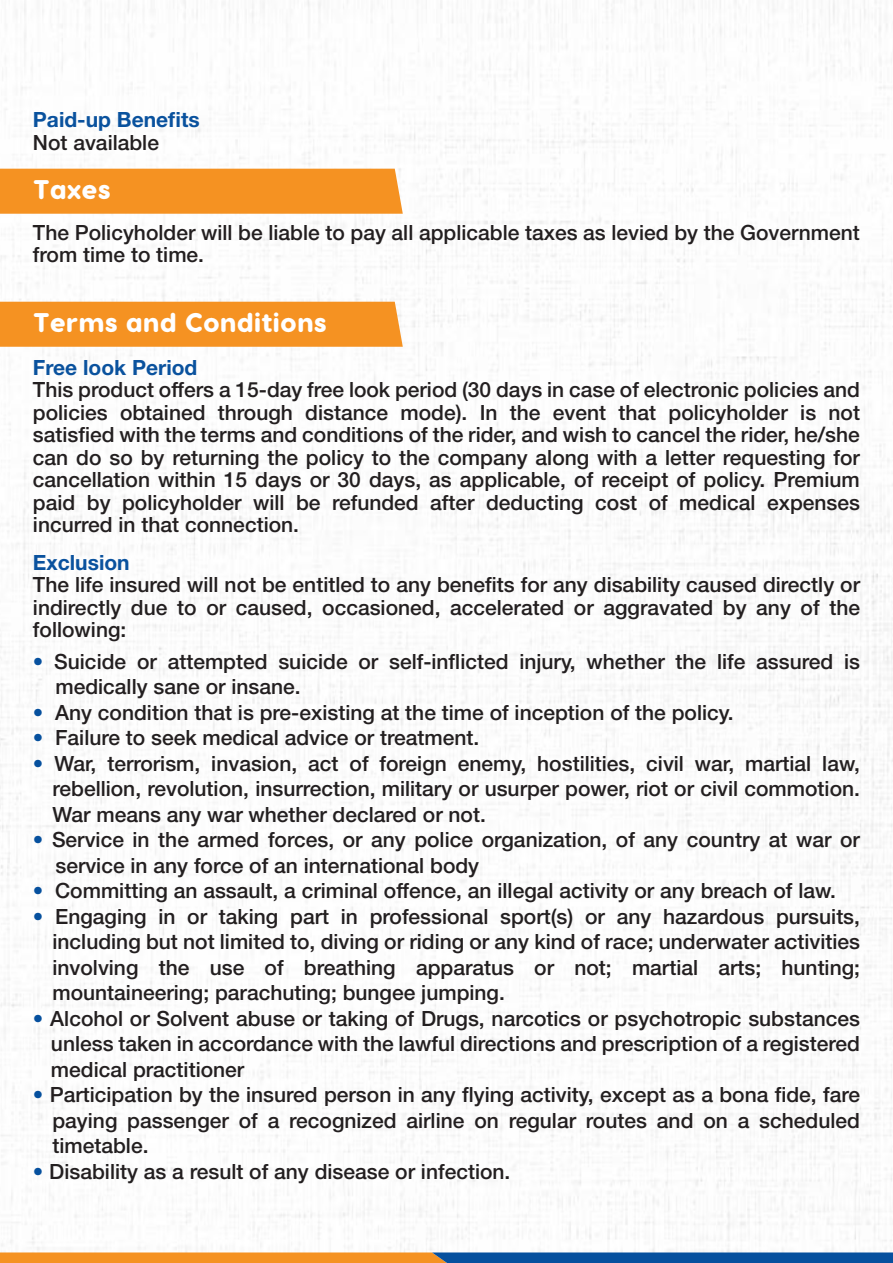
<style>
.page{position:relative;width:893px;height:1263px;background:#fff}
.page>*{position:absolute;margin:0;border:0;box-sizing:border-box;transform-origin:0 0}
.t1{font:800 27px "Visby Round CF";color:#fff}
.t2{font:500 21px/25.5px "Helvetica Neue LT Std";color:#231f20;text-align:justify}
.t3{font:700 21px "Helvetica Neue LT Std";color:#0a529e}
.s1{color:#06509e}
</style>
<div class="page">
<img style="left:0;top:0;width:893px;height:1252px">
<svg style="left:0;top:1252px;width:893px;height:11px;background:#817667"></svg>
<div style="left:0;top:169px;width:403px;height:45px;background:#f59222"></div>
<div style="left:0;top:302px;width:403px;height:45px;background:#f59222"></div>
<p class="t3" style="left:33px;top:107px;width:168px">Paid-up Benefits</p>
<p class="t2" style="left:33px;top:129px;width:128px">Not available</p>
<p class="t1" style="left:33px;top:172px;width:79px">Taxes</p>
<p class="t2" style="left:33px;top:221px;width:828px;line-height:22.5px">The Policyholder will be liable to pay all applicable taxes as levied by the Government from time to time.</p>
<p class="t1" style="left:33px;top:305px;width:295px">Terms and Conditions</p>
<p class="t3" style="left:33px;top:354px;width:166px">Free look Period</p>
<p class="t2" style="left:33px;top:378px;width:829px;line-height:22.5px">This product offers a 15-day free look period (30 days in case of electronic policies and policies obtained through distance mode). In the event that policyholder is not satisfied with the terms and conditions of the rider, and wish to cancel the rider, he/she can do so by returning the policy to the company along with a letter requesting for cancellation within 15 days or 30 days, as applicable, of receipt of policy. Premium paid by policyholder will be refunded after deducting cost of medical expenses incurred in that connection.</p>
<p class="t3" style="left:33px;top:549px;width:98px">Exclusion</p>
<p class="t2" style="left:33px;top:573px;width:829px;line-height:22.5px">The life insured will not be entitled to any benefits for any disability caused directly or indirectly due to or caused, occasioned, accelerated or aggravated by any of the following:</p>
<p class="t2" style="left:55px;top:648px;width:806px;text-indent:-22px"><span class="s1">•</span> Suicide or attempted suicide or self-inflicted injury, whether the life assured is medically sane or insane.</p>
<p class="t2" style="left:33px;top:699px;width:702px"><span class="s1">•</span> Any condition that is pre-existing at the time of inception of the policy.</p>
<p class="t2" style="left:33px;top:725px;width:448px"><span class="s1">•</span> Failure to seek medical advice or treatment.</p>
<p class="t2" style="left:52px;top:750px;width:809px;text-indent:-20px"><span class="s1">•</span> War, terrorism, invasion, act of foreign enemy, hostilities, civil war, martial law, rebellion, revolution, insurrection, military or usurper power, riot or civil commotion.<br>War means any war whether declared or not.</p>
<p class="t2" style="left:55px;top:827px;width:806px;text-indent:-22px"><span class="s1">•</span> Service in the armed forces, or any police organization, of any country at war or service in any force of an international body</p>
<p class="t2" style="left:33px;top:878px;width:805px"><span class="s1">•</span> Committing an assault, a criminal offence, an illegal activity or any breach of law.</p>
<p class="t2" style="left:52px;top:903px;width:809px;text-indent:-20px"><span class="s1">•</span> Engaging in or taking part in professional sport(s) or any hazardous pursuits, including but not limited to, diving or riding or any kind of race; underwater activities involving the use of breathing apparatus or not; martial arts; hunting; mountaineering; parachuting; bungee jumping.</p>
<p class="t2" style="left:51px;top:1005px;width:811px;text-indent:-18px"><span class="s1">•</span> Alcohol or Solvent abuse or taking of Drugs, narcotics or psychotropic substances unless taken in accordance with the lawful directions and prescription of a registered medical practitioner</p>
<p class="t2" style="left:52px;top:1082px;width:809px;text-indent:-20px"><span class="s1">•</span> Participation by the insured person in any flying activity, except as a bona fide, fare paying passenger of a recognized airline on regular routes and on a scheduled timetable.</p>
<p class="t2" style="left:33px;top:1158px;width:479px"><span class="s1">•</span> Disability as a result of any disease or infection.</p>
</div>
